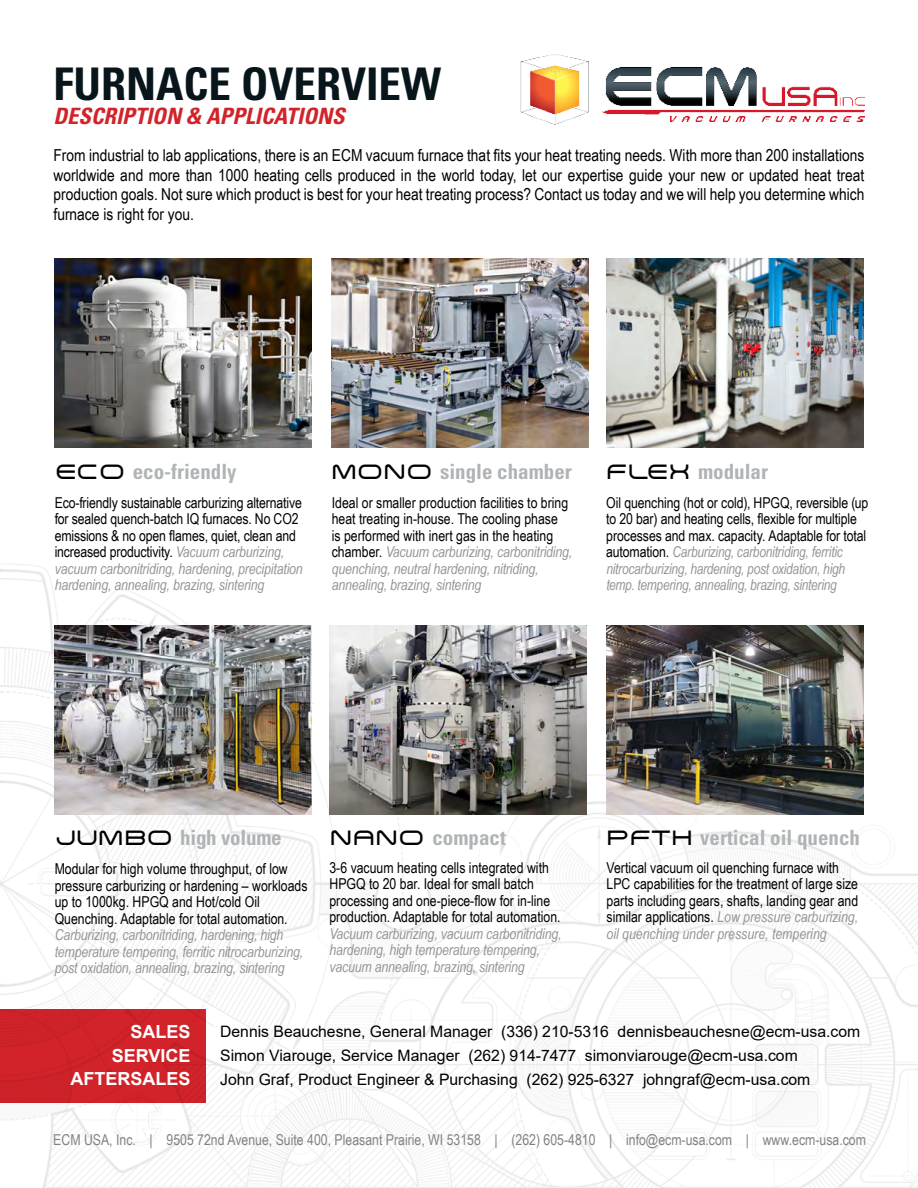
<style>
.page{position:relative;width:918px;height:1188px;background:#fff}
.page>*{position:absolute;margin:0;border:0;box-sizing:border-box;transform-origin:0 0}
.t1{font:700 condensed 45px "Univers LT Std";color:#08151b}
.t2{font:italic 700 condensed 22.5px "Univers LT Std";color:#d2232a}
.t3{font:700 condensed 21px "Univers LT Std";color:#b1b4b6}
.t4{font:700 18px/23.5px "Arial";color:#fff;text-align:right}
.t5{font:16.5px/19.8px "Arial Narrow";color:#000;text-align:justify}
.t6{font:15.75px/23.9px "Arial";color:#000}
.t7{font:15px/16.5px "Arial Narrow";color:#000}
.t8{font:italic 15px/16.5px "Arial Narrow";letter-spacing:-.01em;color:#939598}
.t9{font:15px "Arial Narrow";color:#808285}
.s1{font-family:"Arkitech";font-weight:500;font-stretch:normal;color:#000}
.s2{font-style:italic;color:#939598}
.s3{font-style:italic}
</style>
<div class="page">
<img style="left:0;top:563px;width:918px;height:625px">
<img style="left:520px;top:53px;width:344px;height:72px">
<img style="left:55px;top:259px;width:256px;height:189px">
<img style="left:329px;top:625px;width:257px;height:189px">
<img style="left:332px;top:259px;width:257px;height:189px">
<img style="left:606px;top:259px;width:257px;height:189px">
<img style="left:607px;top:625px;width:256px;height:189px">
<img style="left:55px;top:625px;width:256px;height:189px">
<div style="left:0;top:1009px;width:206px;height:93px;background:#d2232a"></div>
<h1 class="t1" style="left:54px;top:56px;width:389px">FURNACE OVERVIEW</h1>
<h2 class="t2" style="left:54px;top:102px;width:293px">DESCRIPTION &amp; APPLICATIONS</h2>
<p class="t5" style="left:54px;top:144px;width:812px">From industrial to lab applications, there is an ECM vacuum furnace that fits your heat treating needs. With more than 200 installations worldwide and more than 1000 heating cells produced in the world today, let our expertise guide your new or updated heat treat production goals. Not sure which product is best for your heat treating process? Contact us today and we will help you determine which furnace is right for you.</p>
<h3 class="t3" style="left:55px;top:458px;width:183px"><span class="s1">ECO</span> eco-friendly</h3>
<p class="t7" style="left:55px;top:494px;width:250px">Eco-friendly sustainable carburizing alternative for sealed quench-batch IQ furnaces. No CO2 emissions &amp; no open flames, quiet, clean and increased productivity. <span class="s2">Vacuum carburizing, vacuum carbonitriding, hardening, precipitation hardening, annealing, brazing, sintering</span></p>
<h3 class="t3" style="left:331px;top:458px;width:242px"><span class="s1">MONO</span> single chamber</h3>
<h3 class="t3" style="left:606px;top:458px;width:164px"><span class="s1">FLEX</span> modular</h3>
<p class="t7" style="left:332px;top:494px;width:242px">Ideal or smaller production facilities to bring heat treating in-house. The cooling phase<br>is performed with inert gas in the heating chamber. <span class="s2">Vacuum carburizing, carbonitriding, quenching, neutral hardening, nitriding, annealing, brazing, sintering</span></p>
<p class="t7" style="left:606px;top:494px;width:264px">Oil quenching (hot or cold), HPGQ, reversible (up to 20 bar) and heating cells, flexible for multiple processes and max. capacity. Adaptable for total automation. <span class="s2">Carburizing, carbonitriding, ferritic nitrocarburizing, hardening, post oxidation, high temp. tempering, annealing, brazing, sintering</span></p>
<h3 class="t3" style="left:55px;top:825px;width:229px"><span class="s1">JUMBO</span> high volume</h3>
<h3 class="t3" style="left:606px;top:825px;width:256px"><span class="s1">PFTH</span> vertical oil quench</h3>
<p class="t7" style="left:55px;top:860px;width:254px">Modular for high volume throughput, of low pressure carburizing or hardening – workloads up to 1000kg. HPGQ and Hot/cold Oil Quenching. Adaptable for total automation<span class="s3">.<br></span><span class="s2">Carburizing, carbonitriding, hardening, high temperature tempering, ferritic nitrocarburizing, post oxidation, annealing, brazing, sintering</span></p>
<p class="t7" style="left:607px;top:858px;width:253px">Vertical vacuum oil quenching furnace with LPC capabilities for the treatment of large size parts including gears, shafts, landing gear and similar applications. <span class="s2">Low pressure carburizing, oil quenching under pressure, tempering</span></p>
<h3 class="t3" style="left:329px;top:825px;width:178px"><span class="s1">NANO</span> compact</h3>
<p class="t7" style="left:329px;top:858px;width:233px">3-6 vacuum heating cells integrated with HPGQ to 20 bar. Ideal for small batch processing and one-piece-flow for in-line production. Adaptable for total automation.</p>
<p class="t8" style="left:329px;top:925px;width:234px">Vacuum carburizing, vacuum carbonitriding, hardening, high temperature tempering, vacuum annealing, brazing, sintering</p>
<p class="t4" style="left:70px;top:1020px;width:122px">SALES<br>SERVICE<br>AFTERSALES</p>
<p class="t6" style="left:220px;top:1020px;width:642px">Dennis Beauchesne, General Manager (336) 210-5316 dennisbeauchesne@ecm-usa.com<br>Simon Viarouge, Service Manager (262) 914-7477 simonviarouge@ecm-usa.com<br>John Graf, Product Engineer &amp; Purchasing (262) 925-6327 johngraf@ecm-usa.com</p>
<p class="t9" style="left:53px;top:1128px;width:814px">ECM USA, Inc. | 9505 72nd Avenue, Suite 400, Pleasant Prairie, WI 53158 | (262) 605-4810 | info@ecm-usa.com | www.ecm-usa.com</p>
</div>
